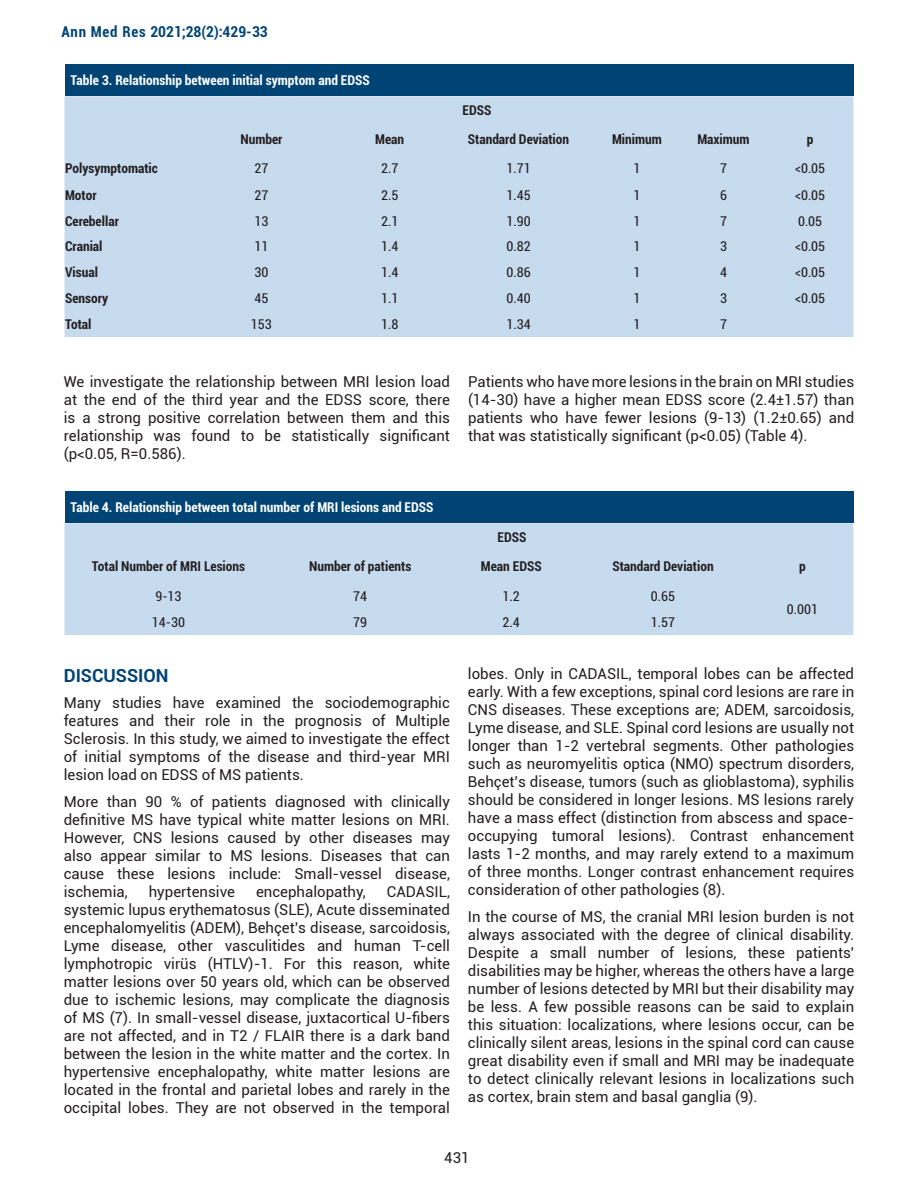
<style>
.page{position:relative;width:918px;height:1188px;background:#fff}
.page>*{position:absolute;margin:0;border:0;box-sizing:border-box;transform-origin:0 0}
.t1{font:700 18px "Roboto";color:#004475}
.t2{font:15px/18px "Roboto";color:#231f20;text-align:justify}
.t3{font:700 condensed 15px "Roboto";color:#004475}
.t4{font:700 condensed 13.5px "Roboto";color:#231f20}
.t5{font:condensed 13.5px "Roboto";color:#231f20}
.t6{font:700 condensed 13.5px "Roboto";color:#fff}
</style>
<div class="page">
<div style="left:65px;top:65px;width:788px;height:31px;background:#004475"></div>
<div style="left:65px;top:96px;width:788px;height:241px;background:#c7dbef"></div>
<div style="left:65px;top:491px;width:788px;height:32px;background:#004475"></div>
<div style="left:65px;top:523px;width:788px;height:112px;background:#c7dbef"></div>
<p class="t3" style="left:61px;top:21px;width:208px">Ann Med Res 2021;28(2):429-33</p>
<p class="t6" style="left:71px;top:71px;width:301px">Table 3. Relationship between initial symptom and EDSS</p>
<p class="t4" style="left:462px;top:101px;width:30px">EDSS</p>
<p class="t4" style="left:240px;top:130px;width:44px">Number</p>
<p class="t4" style="left:375px;top:130px;width:31px">Mean</p>
<p class="t4" style="left:468px;top:130px;width:103px">Standard Deviation</p>
<p class="t4" style="left:612px;top:130px;width:51px">Minimum</p>
<p class="t4" style="left:697px;top:130px;width:54px">Maximum</p>
<p class="t4" style="left:807px;top:130px;width:8px">p</p>
<p class="t4" style="left:65px;top:159px;width:94px">Polysymptomatic</p>
<p class="t5" style="left:254px;top:159px;width:15px">27</p>
<p class="t5" style="left:381px;top:159px;width:19px">2.7</p>
<p class="t5" style="left:506px;top:159px;width:26px">1.71</p>
<p class="t5" style="left:633px;top:159px;width:8px">1</p>
<p class="t5" style="left:720px;top:159px;width:8px">7</p>
<p class="t5" style="left:795px;top:159px;width:32px">&lt;0.05</p>
<p class="t4" style="left:65px;top:185px;width:33px">Motor</p>
<p class="t5" style="left:254px;top:186px;width:15px">27</p>
<p class="t5" style="left:381px;top:186px;width:19px">2.5</p>
<p class="t5" style="left:506px;top:186px;width:26px">1.45</p>
<p class="t5" style="left:633px;top:186px;width:8px">1</p>
<p class="t5" style="left:720px;top:186px;width:8px">6</p>
<p class="t5" style="left:795px;top:186px;width:32px">&lt;0.05</p>
<p class="t4" style="left:65px;top:211px;width:55px">Cerebellar</p>
<p class="t5" style="left:254px;top:211px;width:15px">13</p>
<p class="t5" style="left:381px;top:211px;width:19px">2.1</p>
<p class="t5" style="left:506px;top:211px;width:26px">1.90</p>
<p class="t5" style="left:633px;top:211px;width:8px">1</p>
<p class="t5" style="left:720px;top:211px;width:8px">7</p>
<p class="t5" style="left:798px;top:211px;width:26px">0.05</p>
<p class="t4" style="left:65px;top:237px;width:39px">Cranial</p>
<p class="t5" style="left:254px;top:237px;width:15px">11</p>
<p class="t5" style="left:381px;top:237px;width:19px">1.4</p>
<p class="t5" style="left:506px;top:237px;width:26px">0.82</p>
<p class="t5" style="left:633px;top:237px;width:8px">1</p>
<p class="t5" style="left:720px;top:237px;width:8px">3</p>
<p class="t5" style="left:795px;top:237px;width:32px">&lt;0.05</p>
<p class="t4" style="left:65px;top:263px;width:34px">Visual</p>
<p class="t5" style="left:254px;top:263px;width:15px">30</p>
<p class="t5" style="left:381px;top:263px;width:19px">1.4</p>
<p class="t5" style="left:506px;top:263px;width:26px">0.86</p>
<p class="t5" style="left:633px;top:263px;width:8px">1</p>
<p class="t5" style="left:720px;top:263px;width:8px">4</p>
<p class="t5" style="left:795px;top:263px;width:32px">&lt;0.05</p>
<p class="t4" style="left:65px;top:289px;width:45px">Sensory</p>
<p class="t5" style="left:254px;top:289px;width:15px">45</p>
<p class="t5" style="left:381px;top:289px;width:19px">1.1</p>
<p class="t5" style="left:506px;top:289px;width:26px">0.40</p>
<p class="t5" style="left:633px;top:289px;width:8px">1</p>
<p class="t5" style="left:720px;top:289px;width:8px">3</p>
<p class="t5" style="left:795px;top:289px;width:32px">&lt;0.05</p>
<p class="t4" style="left:65px;top:315px;width:28px">Total</p>
<p class="t5" style="left:251px;top:315px;width:22px">153</p>
<p class="t5" style="left:381px;top:315px;width:19px">1.8</p>
<p class="t5" style="left:506px;top:315px;width:26px">1.34</p>
<p class="t5" style="left:633px;top:315px;width:8px">1</p>
<p class="t5" style="left:720px;top:315px;width:8px">7</p>
<p class="t2" style="left:64px;top:372px;width:388px">We investigate the relationship between MRI lesion load at the end of the third year and the EDSS score, there is a strong positive correlation between them and this relationship was found to be statistically significant (p&lt;0.05, R=0.586).</p>
<p class="t2" style="left:468px;top:372px;width:388px">Patients who have more lesions in the brain on MRI studies (14-30) have a higher mean EDSS score (2.4±1.57) than patients who have fewer lesions (9-13) (1.2±0.65) and that was statistically significant (p&lt;0.05) (Table 4).</p>
<p class="t6" style="left:71px;top:498px;width:365px">Table 4. Relationship between total number of MRI lesions and EDSS</p>
<p class="t4" style="left:498px;top:528px;width:30px">EDSS</p>
<p class="t4" style="left:92px;top:557px;width:155px">Total Number of MRI Lesions</p>
<p class="t4" style="left:309px;top:557px;width:104px">Number of patients</p>
<p class="t4" style="left:481px;top:557px;width:62px">Mean EDSS</p>
<p class="t4" style="left:612px;top:557px;width:103px">Standard Deviation</p>
<p class="t4" style="left:799px;top:557px;width:8px">p</p>
<p class="t5" style="left:155px;top:586px;width:28px">9-13</p>
<p class="t5" style="left:353px;top:586px;width:15px">74</p>
<p class="t5" style="left:503px;top:586px;width:19px">1.2</p>
<p class="t5" style="left:651px;top:586px;width:26px">0.65</p>
<p class="t5" style="left:787px;top:599px;width:33px">0.001</p>
<p class="t5" style="left:152px;top:613px;width:35px">14-30</p>
<p class="t5" style="left:353px;top:613px;width:15px">79</p>
<p class="t5" style="left:503px;top:613px;width:19px">2.4</p>
<p class="t5" style="left:651px;top:613px;width:26px">1.57</p>
<p class="t1" style="left:64px;top:663px;width:106px">DISCUSSION</p>
<p class="t2" style="left:64px;top:693px;width:388px">Many studies have examined the sociodemographic features and their role in the prognosis of Multiple Sclerosis. In this study, we aimed to investigate the effect of initial symptoms of the disease and third-year MRI lesion load on EDSS of MS patients.</p>
<p class="t2" style="left:64px;top:792px;width:388px">More than 90 % of patients diagnosed with clinically definitive MS have typical white matter lesions on MRI.<br>However, CNS lesions caused by other diseases may also appear similar to MS lesions. Diseases that can cause these lesions include: Small-vessel disease, ischemia,</p>
<p class="t2" style="left:149px;top:882px;width:88px">hypertensive</p>
<p class="t2" style="left:256px;top:882px;width:111px">encephalopathy,</p>
<p class="t2" style="left:64px;top:882px;width:388px;text-indent:323px">CADASIL, systemic lupus erythematosus (SLE), Acute disseminated encephalomyelitis (ADEM), Behçet’s disease, sarcoidosis, Lyme disease, other vasculitides and human T-cell lymphotropic virüs (HTLV)-1. For this reason, white matter lesions over 50 years old, which can be observed due to ischemic lesions, may complicate the diagnosis of MS (7). In small-vessel disease, juxtacortical U-fibers are not affected, and in T2 / FLAIR there is a dark band between the lesion in the white matter and the cortex. In hypertensive encephalopathy, white matter lesions are located in the frontal and parietal lobes and rarely in the occipital lobes. They are not observed in the temporal</p>
<p class="t2" style="left:468px;top:665px;width:388px">lobes. Only in CADASIL, temporal lobes can be affected early. With a few exceptions, spinal cord lesions are rare in CNS diseases. These exceptions are; ADEM, sarcoidosis, Lyme disease, and SLE. Spinal cord lesions are usually not longer than 1-2 vertebral segments. Other pathologies such as neuromyelitis optica (NMO) spectrum disorders, Behçet’s disease, tumors (such as glioblastoma), syphilis should be considered in longer lesions. MS lesions rarely have a mass effect (distinction from abscess and space&shy;occupying tumoral lesions). Contrast enhancement lasts 1-2 months, and may rarely extend to a maximum of three months. Longer contrast enhancement requires consideration of other pathologies (8).</p>
<p class="t2" style="left:468px;top:907px;width:388px">In the course of MS, the cranial MRI lesion burden is not always associated with the degree of clinical disability.<br>Despite a small number of lesions, these patients' disabilities may be higher, whereas the others have a large number of lesions detected by MRI but their disability may be less. A few possible reasons can be said to explain this situation: localizations, where lesions occur, can be clinically silent areas, lesions in the spinal cord can cause great disability even if small and MRI may be inadequate to detect clinically relevant lesions in localizations such as cortex, brain stem and basal ganglia (9).</p>
<p class="t2" style="left:444px;top:1148px;width:27px">431</p>
</div>
